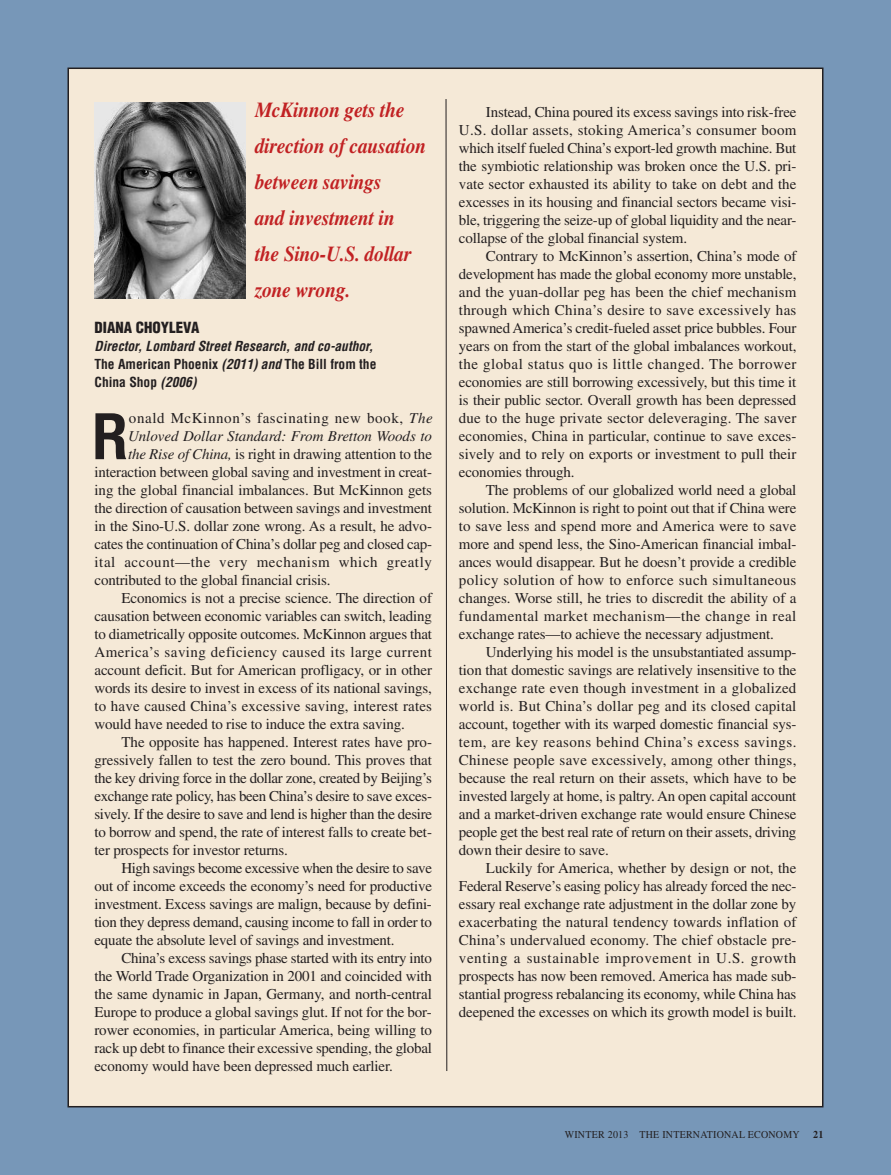
<style>
.page{position:relative;width:891px;height:1175px;background:#fff}
.page>*{position:absolute;margin:0;border:0;box-sizing:border-box;transform-origin:0 0}
.t1{font:700 condensed 61.2px "Helvetica";color:#231f20}
.t2{font:italic 700 21.45px/36px "Times";letter-spacing:-.01em;color:#c12123;scale:.91 1}
.t3{font:15px/18px "Times";letter-spacing:-.01em;color:#231f20;text-align:justify}
.t4{font:15px "Times";letter-spacing:.04em;color:#231f20}
.t5{font:15px "Times";letter-spacing:.01em;color:#231f20}
.t6{font:15px "Times";letter-spacing:.03em;color:#231f20}
.t7{font:15px "Times";letter-spacing:-.03em;color:#231f20}
.t8{font:italic 15px "Times";letter-spacing:-.005em;color:#231f20}
.t9{font:900 condensed 15px "Helvetica";color:#231f20}
.t10{font:italic 700 condensed 13.5px/18px "Helvetica";color:#231f20}
.t11{font:10.5px "Times";letter-spacing:.025em;color:#231f20;scale:.95 1}
.t12{font:700 10.5px "Times";color:#231f20;scale:.95 1}
.s1{font-style:normal}
.s2{font-style:italic}
</style>
<div class="page">
<div style="left:0;top:0;width:891px;height:1174px;background:#7797b8"></div>
<div style="left:68px;top:68px;width:755px;height:1038px;background:#f5e9d7"></div>
<img style="left:94px;top:102px;width:152px;height:196px">
<svg style="left:445px;top:99px;width:3px;height:972px"></svg>
<h2 class="t2" style="left:255px;top:94px;width:190px">McKinnon gets the direction of causation between savings<br>and investment in<br>the Sino-U.S. dollar zone wrong.</h2>
<p class="t9" style="left:94px;top:322px;width:106px">DIANA CHOYLEVA</p>
<p class="t10" style="left:94px;top:338px;width:283px">Director, Lombard Street Research, and co-author,<br><span class="s1">The American Phoenix</span> (2011) and <span class="s1">The Bill from the<br>China Shop</span> (2006)</p>
<h1 class="t1" style="left:91px;top:413px;width:39px">R</h1>
<p class="t4" style="left:129px;top:413px;width:305px">onald McKinnon’s fascinating new book, <span class="s2">The</span></p>
<p class="t8" style="left:128px;top:431px;width:305px">Unloved Dollar Standard: From Bretton Woods to</p>
<p class="t3" style="left:128px;top:447px;width:305px"><span class="s2">the Rise of China,</span> is right in drawing attention to the</p>
<p class="t3" style="left:94px;top:465px;width:339px">interaction between global saving and investment in creat-</p>
<p class="t3" style="left:95px;top:483px;width:339px">ing the global financial imbalances. But McKinnon gets</p>
<p class="t3" style="left:95px;top:501px;width:339px">the direction of causation between savings and investment</p>
<p class="t3" style="left:95px;top:519px;width:339px">in the Sino-U.S. dollar zone wrong. As a result, he advo-</p>
<p class="t3" style="left:94px;top:537px;width:339px">cates the continuation of China’s dollar peg and closed cap-</p>
<p class="t4" style="left:94px;top:557px;width:339px">ital account—the very mechanism which greatly</p>
<p class="t3" style="left:94px;top:573px;width:238px">contributed to the global financial crisis.</p>
<p class="t3" style="left:121px;top:591px;width:312px">Economics is not a precise science. The direction of</p>
<p class="t3" style="left:94px;top:609px;width:339px">causation between economic variables can switch, leading</p>
<p class="t3" style="left:94px;top:627px;width:339px">to diametrically opposite outcomes. McKinnon argues that</p>
<p class="t6" style="left:94px;top:647px;width:339px">America’s saving deficiency caused its large current</p>
<p class="t3" style="left:94px;top:663px;width:339px">account deficit. But for American profligacy, or in other</p>
<p class="t3" style="left:94px;top:681px;width:339px">words its desire to invest in excess of its national savings,</p>
<p class="t5" style="left:94px;top:701px;width:339px">to have caused China’s excessive saving, interest rates</p>
<p class="t3" style="left:94px;top:717px;width:312px">would have needed to rise to induce the extra saving.</p>
<p class="t3" style="left:121px;top:735px;width:312px">The opposite has happened. Interest rates have pro-</p>
<p class="t3" style="left:94px;top:753px;width:339px">gressively fallen to test the zero bound. This proves that</p>
<p class="t3" style="left:94px;top:771px;width:339px">the key driving force in the dollar zone, created by Beijing’s</p>
<p class="t3" style="left:94px;top:789px;width:339px">exchange rate policy, has been China’s desire to save exces-</p>
<p class="t3" style="left:95px;top:807px;width:339px">sively. If the desire to save and lend is higher than the desire</p>
<p class="t3" style="left:94px;top:825px;width:339px">to borrow and spend, the rate of interest falls to create bet-</p>
<p class="t3" style="left:94px;top:843px;width:195px">ter prospects for investor returns.</p>
<p class="t7" style="left:121px;top:863px;width:312px">High savings become excessive when the desire to save</p>
<p class="t3" style="left:94px;top:879px;width:339px">out of income exceeds the economy’s need for productive</p>
<p class="t3" style="left:94px;top:897px;width:339px">investment. Excess savings are malign, because by defini-</p>
<p class="t3" style="left:94px;top:915px;width:339px">tion they depress demand, causing income to fall in order to</p>
<p class="t3" style="left:94px;top:933px;width:302px">equate the absolute level of savings and investment.</p>
<p class="t3" style="left:121px;top:951px;width:312px">China’s excess savings phase started with its entry into</p>
<p class="t3" style="left:94px;top:969px;width:339px">the World Trade Organization in 2001 and coincided with</p>
<p class="t3" style="left:94px;top:987px;width:339px">the same dynamic in Japan, Germany, and north-central</p>
<p class="t3" style="left:94px;top:1005px;width:339px">Europe to produce a global savings glut. If not for the bor-</p>
<p class="t3" style="left:94px;top:1023px;width:339px">rower economies, in particular America, being willing to</p>
<p class="t3" style="left:94px;top:1041px;width:339px">rack up debt to finance their excessive spending, the global</p>
<p class="t3" style="left:94px;top:1059px;width:300px">economy would have been depressed much earlier.</p>
<p class="t3" style="left:459px;top:105px;width:339px;text-indent:27px">Instead, China poured its excess savings into risk-free U.S. dollar assets, stoking America’s consumer boom which itself fueled China’s export-led growth machine. But the symbiotic relationship was broken once the U.S. pri&shy;vate sector exhausted its ability to take on debt and the excesses in its housing and financial sectors became visi&shy;ble, triggering the seize-up of global liquidity and the near&shy;collapse of the global financial system.</p>
<p class="t3" style="left:459px;top:249px;width:339px;text-indent:27px">Contrary to McKinnon’s assertion, China’s mode of development has made the global economy more unstable, and the yuan-dollar peg has been the chief mechanism through which China’s desire to save excessively has spawned America’s credit-fueled asset price bubbles. Four years on from the start of the global imbalances workout, the global status quo is little changed. The borrower economies are still borrowing excessively, but this time it is their public sector. Overall growth has been depressed due to the huge private sector deleveraging. The saver economies, China in particular, continue to save exces&shy;sively and to rely on exports or investment to pull their economies through.</p>
<p class="t3" style="left:459px;top:483px;width:339px;text-indent:27px">The problems of our globalized world need a global solution. McKinnon is right to point out that if China were to save less and spend more and America were to save more and spend less, the Sino-American financial imbal&shy;ances would disappear. But he doesn’t provide a credible policy solution of how to enforce such simultaneous changes. Worse still, he tries to discredit the ability of a fundamental market mechanism—the change in real exchange rates—to achieve the necessary adjustment.</p>
<p class="t3" style="left:459px;top:645px;width:339px;text-indent:27px">Underlying his model is the unsubstantiated assump&shy;tion that domestic savings are relatively insensitive to the exchange rate even though investment in a globalized world is. But China’s dollar peg and its closed capital account, together with its warped domestic financial sys&shy;tem, are key reasons behind China’s excess savings.<br>Chinese people save excessively, among other things, because the real return on their assets, which have to be invested largely at home, is paltry. An open capital account and a market-driven exchange rate would ensure Chinese people get the best real rate of return on their assets, driving down their desire to save.</p>
<p class="t3" style="left:459px;top:861px;width:339px;text-indent:27px">Luckily for America, whether by design or not, the Federal Reserve’s easing policy has already forced the nec&shy;essary real exchange rate adjustment in the dollar zone by exacerbating the natural tendency towards inflation of China’s undervalued economy. The chief obstacle pre&shy;venting a sustainable improvement in U.S. growth prospects has now been removed. America has made sub&shy;stantial progress rebalancing its economy, while China has deepened the excesses on which its growth model is built.</p>
<p class="t11" style="left:565px;top:1130px;width:249px">WINTER 2013 THE INTERNATIONAL ECONOMY</p>
<p class="t12" style="left:813px;top:1130px;width:12px">21</p>
</div>
